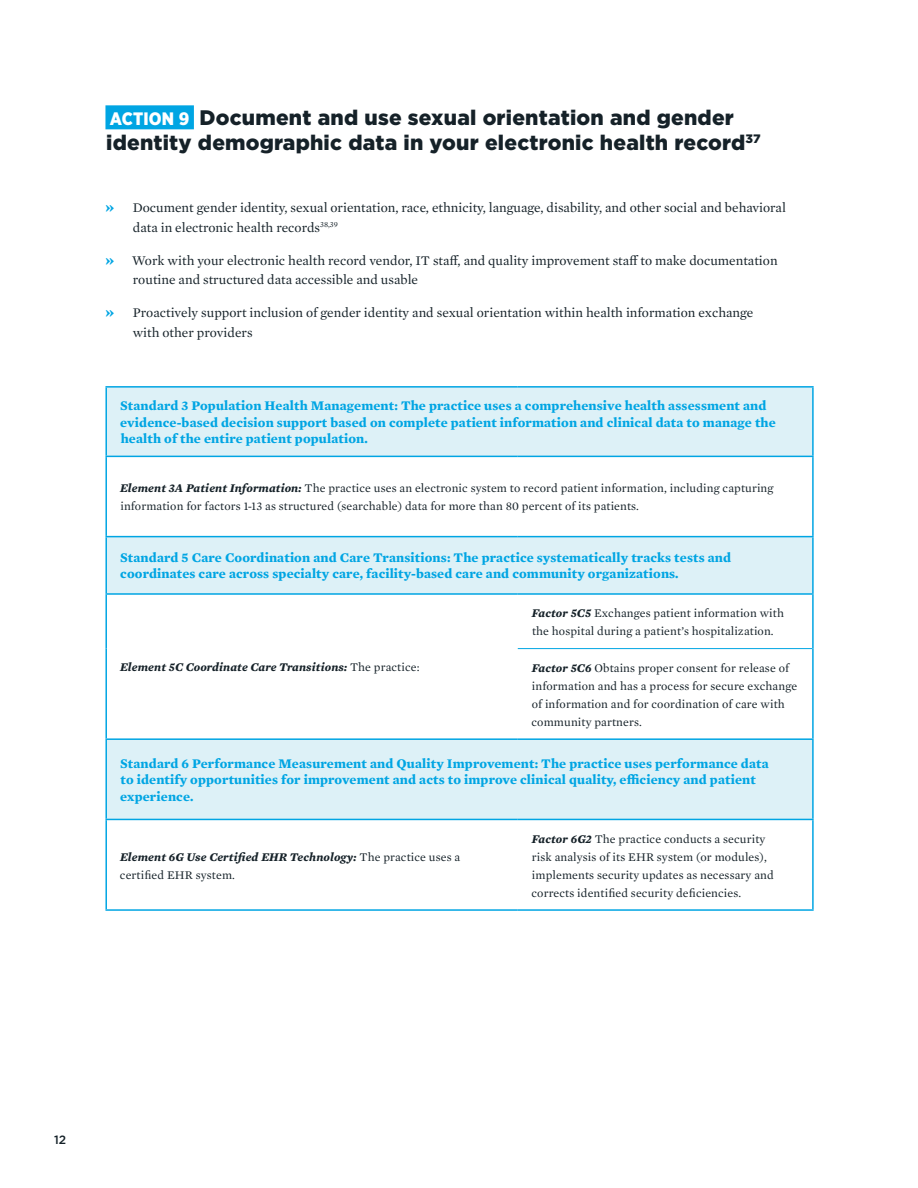
<style>
.page{position:relative;width:918px;height:1188px;background:#fff}
.page>*{position:absolute;margin:0;border:0;box-sizing:border-box;transform-origin:0 0}
.t1{font:900 21px/25.2px "Gotham";letter-spacing:.01em;color:#152128}
.t2{font:700 13.5px/16.2px "Mercury Text G1";letter-spacing:.01em;color:#00a5e3}
.t3{font:13.5px/19.5px "Mercury Text G1";color:#152128}
.t4{font:12px/18px "Mercury Text G1";letter-spacing:.01em;color:#152128}
.t5{font:italic 700 12px/18px "Mercury Text G1";letter-spacing:.01em;color:#152128}
.t6{font:500 12px "Gotham";color:#152128}
.s1{font-family:"Gotham Narrow";font-size:18px;color:#fff}
.s2{font-weight:700;font-size:16.5px;color:#00a5e3}
.s3{font-weight:700;font-style:italic}
.s4{font-weight:400;font-style:normal}
</style>
<div class="page">
<div style="left:105px;top:105px;width:89px;height:24px;background:#00a5e3"></div>
<svg style="left:107px;top:388px;width:705px;height:431px"></svg>
<hr style="left:105px;top:388px;width:2px;height:68px;background:#00a5e3">
<hr style="left:812px;top:388px;width:2px;height:68px;background:#00a5e3">
<hr style="left:105px;top:457px;width:2px;height:79px;background:#00a5e3">
<hr style="left:812px;top:457px;width:2px;height:79px;background:#00a5e3">
<hr style="left:105px;top:537px;width:2px;height:56px;background:#00a5e3">
<hr style="left:812px;top:537px;width:2px;height:56px;background:#00a5e3">
<hr style="left:105px;top:595px;width:2px;height:54px;background:#00a5e3">
<hr style="left:105px;top:649px;width:2px;height:89px;background:#00a5e3">
<hr style="left:812px;top:595px;width:2px;height:54px;background:#00a5e3">
<hr style="left:812px;top:649px;width:2px;height:89px;background:#00a5e3">
<hr style="left:105px;top:740px;width:2px;height:79px;background:#00a5e3">
<hr style="left:812px;top:740px;width:2px;height:79px;background:#00a5e3">
<hr style="left:105px;top:820px;width:2px;height:89px;background:#00a5e3">
<hr style="left:812px;top:820px;width:2px;height:89px;background:#00a5e3">
<hr style="left:105px;top:909px;width:413px;height:2px;background:#00a5e3">
<hr style="left:518px;top:909px;width:296px;height:2px;background:#00a5e3">
<hr style="left:105px;top:738px;width:413px;height:2px;background:#00a5e3">
<hr style="left:518px;top:738px;width:296px;height:2px;background:#00a5e3">
<hr style="left:105px;top:819px;width:413px;height:1px;background:#00a5e3">
<hr style="left:518px;top:819px;width:296px;height:1px;background:#00a5e3">
<hr style="left:105px;top:536px;width:413px;height:1px;background:#00a5e3">
<hr style="left:518px;top:536px;width:296px;height:1px;background:#00a5e3">
<hr style="left:105px;top:593px;width:413px;height:2px;background:#00a5e3">
<hr style="left:105px;top:386px;width:413px;height:2px;background:#00a5e3">
<hr style="left:518px;top:386px;width:296px;height:2px;background:#00a5e3">
<hr style="left:105px;top:456px;width:413px;height:1px;background:#00a5e3">
<hr style="left:518px;top:456px;width:296px;height:1px;background:#00a5e3">
<hr style="left:518px;top:593px;width:296px;height:2px;background:#00a5e3">
<hr style="left:518px;top:648px;width:294px;height:1px;background:#00a5e3">
<h1 class="t1" style="left:106px;top:105px;width:656px"><span class="s1">ACTION 9</span> Document and use sexual orientation and gender identity demographic data in your electronic health record<sup>37</sup></h1>
<p class="t3" style="left:133px;top:197px;width:655px;text-indent:-28px"><span class="s2">»</span> Document gender identity, sexual orientation, race, ethnicity, language, disability, and other social and behavioral data in electronic health records<sup>38,39</sup></p>
<p class="t3" style="left:133px;top:250px;width:646px;text-indent:-28px"><span class="s2">»</span> Work with your electronic health record vendor, IT staff, and quality improvement staff to make documentation routine and structured data accessible and usable</p>
<p class="t3" style="left:133px;top:302px;width:622px;text-indent:-28px"><span class="s2">»</span> Proactively support inclusion of gender identity and sexual orientation within health information exchange with other providers</p>
<p class="t2" style="left:120px;top:397px;width:657px">Standard 3 Population Health Management: The practice uses a comprehensive health assessment and evidence-based decision support based on complete patient information and clinical data to manage the health of the entire patient population.</p>
<p class="t4" style="left:120px;top:479px;width:655px"><span class="s3">Element 3A Patient Information:</span> The practice uses an electronic system to record patient information, including capturing information for factors 1-13 as structured (searchable) data for more than 80 percent of its patients.</p>
<p class="t2" style="left:120px;top:549px;width:612px">Standard 5 Care Coordination and Care Transitions: The practice systematically tracks tests and coordinates care across specialty care, facility-based care and community organizations.</p>
<p class="t4" style="left:532px;top:603px;width:254px"><span class="s3">Factor 5C5</span> Exchanges patient information with the hospital during a patient’s hospitalization.</p>
<p class="t4" style="left:532px;top:658px;width:267px"><span class="s3">Factor 5C6</span> Obtains proper consent for release of information and has a process for secure exchange of information and for coordination of care with community partners.</p>
<p class="t2" style="left:120px;top:755px;width:650px">Standard 6 Performance Measurement and Quality Improvement: The practice uses performance data to identify opportunities for improvement and acts to improve clinical quality, efficiency and patient experience.</p>
<p class="t5" style="left:120px;top:658px;width:301px">Element 5C Coordinate Care Transitions: <span class="s4">The practice:</span></p>
<p class="t5" style="left:120px;top:847px;width:342px">Element 6G Use Certified EHR Technology: <span class="s4">The practice uses a certified EHR system.</span></p>
<p class="t4" style="left:532px;top:829px;width:244px"><span class="s3">Factor 6G2</span> The practice conducts a security risk analysis of its EHR system (or modules), implements security updates as necessary and corrects identified security deficiencies.</p>
<p class="t6" style="left:54px;top:1132px;width:14px">12</p>
</div>
